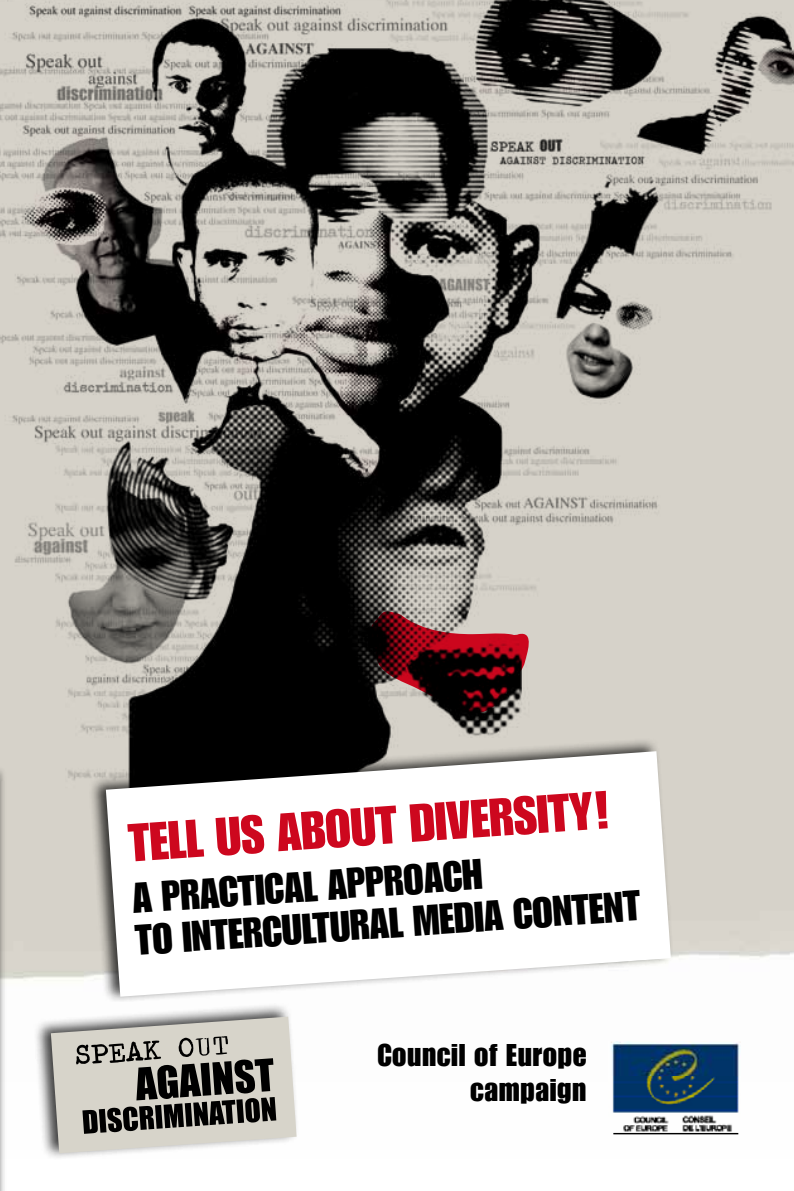
<style>
.page{position:relative;width:794px;height:1191px;background:#fff}
.page>*{position:absolute;margin:0;border:0;box-sizing:border-box;transform-origin:0 0}
.t1{font:52.5px "Impact";color:#cd071e}
.t2{font:42px/42px "Impact";color:#000}
.t3{font:30.8px/35px "Impact";letter-spacing:.02em;color:#000;text-align:right}
</style>
<div class="page">
<img style="left:1px;top:0;width:793px;height:1043px">
<div style="left:87px;top:736px;width:586px;height:266px;background:#000;opacity:.75"></div>
<svg style="left:106px;top:751px;width:565px;height:245px"></svg>
<img style="left:608px;top:1041px;width:132px;height:94px">
<div style="left:0;top:765px;width:6px;height:426px;background:#000;opacity:.6"></div>
<div style="left:33px;top:1001px;width:265px;height:158px;background:#000;opacity:.75"></div>
<svg style="left:51px;top:1016px;width:246px;height:137px;background:#a4a29c"></svg>
<p class="t1" style="left:126px;top:812px;width:483px;rotate:-4deg">TELL US ABOUT DIVERSITY!</p>
<p class="t2" style="left:131px;top:877px;width:508px;rotate:-4deg">A PRACTICAL APPROACH<br>TO INTERCULTURAL MEDIA CONTENT</p>
<p class="t3" style="left:377px;top:1037px;width:210px">Council of Europe campaign</p>
</div>
